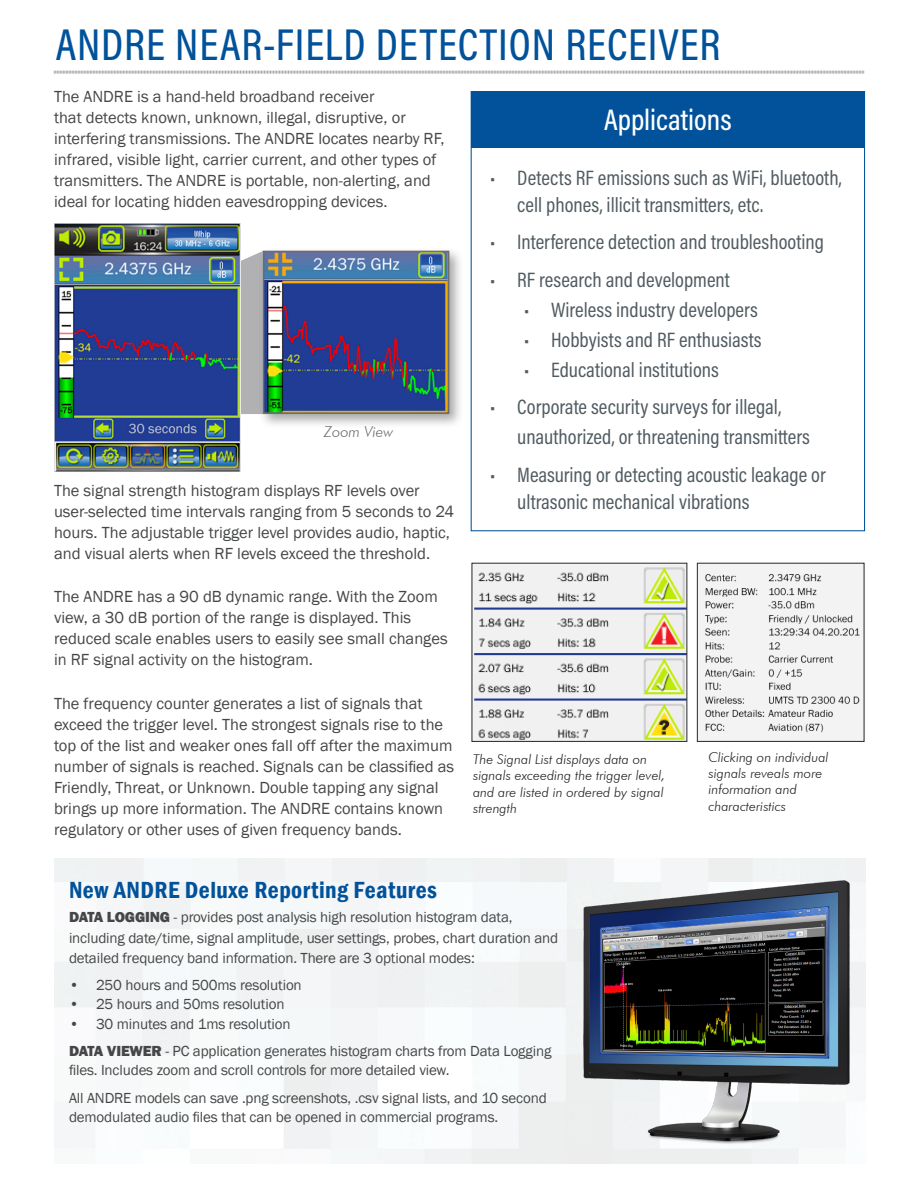
<style>
.page{position:relative;width:918px;height:1188px;background:#fff}
.page>*{position:absolute;margin:0;border:0;box-sizing:border-box;transform-origin:0 0}
.t1{font:500 45px "Acumin Pro Cond";letter-spacing:.02em;color:#01529a}
.t2{font:500 30px "Acumin Pro Cond";color:#fff}
.t3{font:600 condensed 24px "Franklin Gothic";letter-spacing:.02em;color:#01529a}
.t4{font:21px/27px "Acumin Pro Cond";color:#505b61}
.Orion_Adv_-_Header{font:16.5px/21px "Franklin Gothic";color:#454647}
.Orion_Adv_-_Header-2{font:15px/19.5px "Franklin Gothic";letter-spacing:-.01em;color:#454647}
.Orion_Adv_-_Header-3{font:italic 300 15px "Futura BT";color:#6c6d70}
.t5{font:italic 300 13.5px/16.2px "Futura BT";color:#231f20}
.s1{font-weight:800}
</style>
<div class="page">
<svg style="left:54px;top:70px;width:810px;height:4px;background:#d1d1d2"></svg>
<div style="left:471px;top:92px;width:394px;height:56px;background:#01529a"></div>
<svg style="left:240px;top:251px;width:18px;height:163px;background:#b6b6b8"></svg>
<div style="left:258px;top:246px;width:207px;height:183px;background:#231f20;opacity:.39"></div>
<img style="left:266px;top:254px;width:180px;height:157px">
<div style="left:263px;top:251px;width:186px;height:163px;border:2px solid #6c6d70"></div>
<img style="left:54px;top:223px;width:186px;height:248px">
<img style="left:570px;top:864px;width:287px;height:288px">
<img style="left:473px;top:565px;width:212px;height:175px">
<div style="left:471px;top:563px;width:216px;height:179px;border:1px solid #313132"></div>
<img style="left:699px;top:565px;width:164px;height:175px">
<div style="left:697px;top:563px;width:168px;height:179px;border:1px solid #313132"></div>
<p class="t1" style="left:56px;top:16px;width:666px">ANDRE NEAR-FIELD DETECTION RECEIVER</p>
<p class="Orion_Adv_-_Header" style="left:54px;top:87px;width:392px">The ANDRE is a hand-held broadband receiver<br>that detects known, unknown, illegal, disruptive, or interfering transmissions. The ANDRE locates nearby RF, infrared, visible light, carrier current, and other types of transmitters. The ANDRE is portable, non-alerting, and ideal for locating hidden eavesdropping devices.</p>
<p class="Orion_Adv_-_Header-3" style="left:324px;top:423px;width:71px">Zoom View</p>
<p class="Orion_Adv_-_Header" style="left:54px;top:480px;width:402px">The signal strength histogram displays RF levels over user-selected time intervals ranging from 5 seconds to 24 hours. The adjustable trigger level provides audio, haptic, and visual alerts when RF levels exceed the threshold.</p>
<p class="Orion_Adv_-_Header" style="left:54px;top:587px;width:395px">The ANDRE has a 90 dB dynamic range. With the Zoom view, a 30 dB portion of the range is displayed. This reduced scale enables users to easily see small changes in RF signal activity on the histogram.</p>
<p class="Orion_Adv_-_Header" style="left:54px;top:693px;width:402px">The frequency counter generates a list of signals that exceed the trigger level. The strongest signals rise to the top of the list and weaker ones fall off after the maximum number of signals is reached. Signals can be classified as Friendly, Threat, or Unknown. Double tapping any signal brings up more information. The ANDRE contains known regulatory or other uses of given frequency bands.</p>
<p class="t2" style="left:604px;top:100px;width:129px">Applications</p>
<p class="t4" style="left:517px;top:163px;width:326px;text-indent:-27px">• Detects RF emissions such as WiFi, bluetooth, cell phones, illicit transmitters, etc.</p>
<p class="t4" style="left:490px;top:228px;width:335px">• Interference detection and troubleshooting</p>
<p class="t4" style="left:490px;top:265px;width:241px">• RF research and development</p>
<p class="t4" style="left:524px;top:295px;width:235px">• Wireless industry developers</p>
<p class="t4" style="left:524px;top:325px;width:239px">• Hobbyists and RF enthusiasts</p>
<p class="t4" style="left:524px;top:355px;width:196px">• Educational institutions</p>
<p class="t4" style="left:517px;top:391px;width:294px;line-height:30px;text-indent:-27px">• Corporate security surveys for illegal, unauthorized, or threatening transmitters</p>
<p class="t4" style="left:517px;top:460px;width:310px;text-indent:-27px">• Measuring or detecting acoustic leakage or ultrasonic mechanical vibrations</p>
<p class="t5" style="left:473px;top:751px;width:194px">The Signal List displays data on signals exceeding the trigger level, and are listed in ordered by signal strength</p>
<p class="t5" style="left:708px;top:749px;width:122px">Clicking on individual signals reveals more information and characteristics</p>
<p class="t3" style="left:69px;top:874px;width:370px">New ANDRE Deluxe Reporting Features</p>
<p class="Orion_Adv_-_Header-2" style="left:69px;top:907px;width:491px;line-height:21px"><span class="s1">DATA LOGGING</span> - provides post analysis high resolution histogram data, including date/time, signal amplitude, user settings, probes, chart duration and</p>
<p class="Orion_Adv_-_Header-2" style="left:69px;top:948px;width:407px">detailed frequency band information. There are 3 optional modes:</p>
<p class="Orion_Adv_-_Header-2" style="left:69px;top:975px;width:234px">• 250 hours and 500ms resolution</p>
<p class="Orion_Adv_-_Header-2" style="left:69px;top:995px;width:217px">• 25 hours and 50ms resolution</p>
<p class="Orion_Adv_-_Header-2" style="left:69px;top:1014px;width:223px">• 30 minutes and 1ms resolution</p>
<p class="Orion_Adv_-_Header-2" style="left:69px;top:1042px;width:484px"><span class="s1">DATA VIEWER</span> - PC application generates histogram charts from Data Logging files. Includes zoom and scroll controls for more detailed view.</p>
<p class="Orion_Adv_-_Header-2" style="left:69px;top:1088px;width:479px">All ANDRE models can save .png screenshots, .csv signal lists, and 10 second demodulated audio files that can be opened in commercial programs.</p>
</div>
